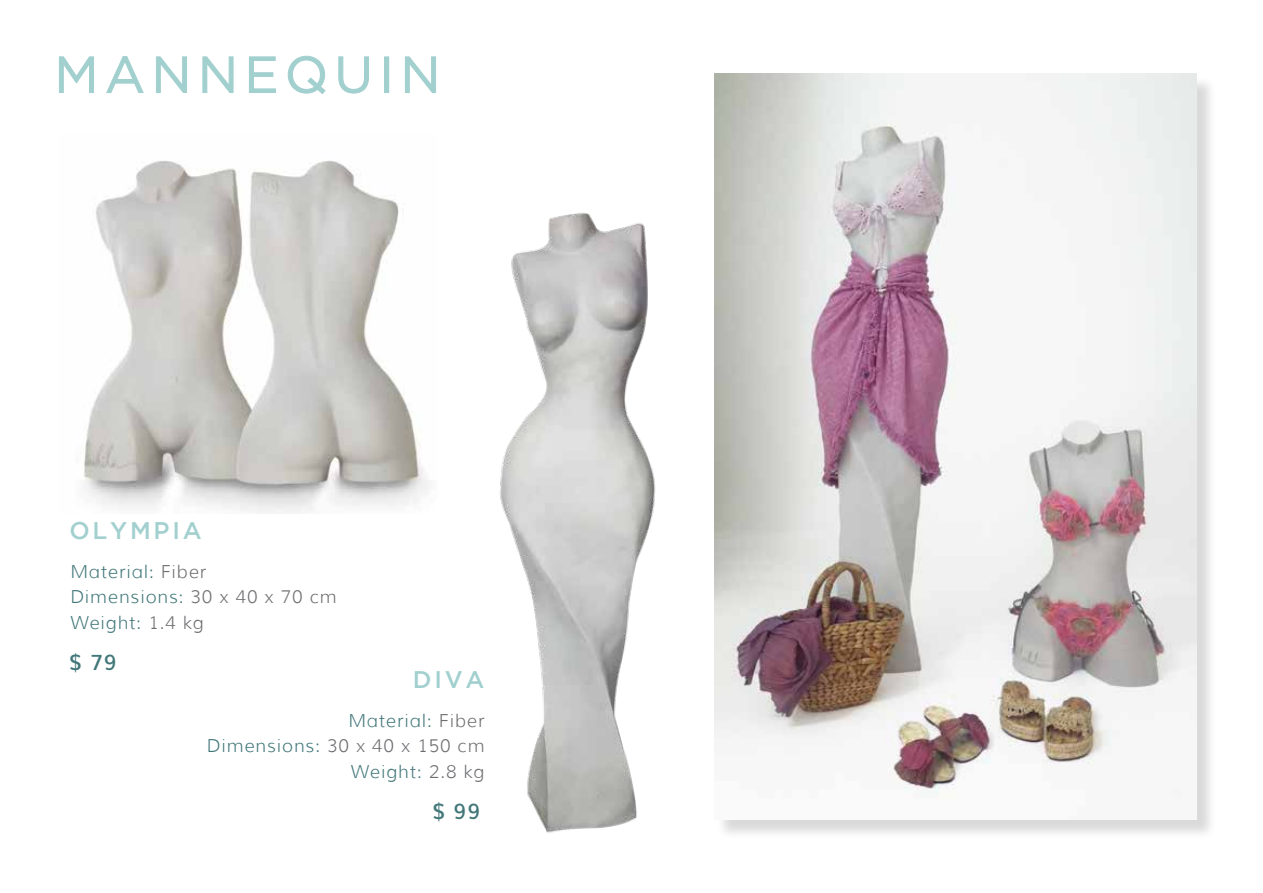
<style>
.page{position:relative;width:1263px;height:893px;background:#fff}
.page>*{position:absolute;margin:0;border:0;box-sizing:border-box;transform-origin:0 0}
.t1{font:51px "Gotham";letter-spacing:.125em;color:#a2d0cf}
.t2{font:500 24px "Gotham";letter-spacing:.115em;color:#a2d0cf}
.t3{font:600 21px "Muli";color:#427779}
.t4{font:300 18px/25.5px "Muli";letter-spacing:.05em;color:#427779}
.s1{color:#6d6e71}
</style>
<div class="page">
<img style="left:83px;top:160px;width:346px;height:353px">
<img style="left:500px;top:213px;width:156px;height:620px">
<div style="left:716px;top:76px;width:501px;height:764px;background:#000;opacity:.15"></div>
<img style="left:714px;top:74px;width:482px;height:745px">
<svg style="left:59px;top:56px;width:35px;height:37px"></svg>
<svg style="left:106px;top:56px;width:38px;height:37px"></svg>
<svg style="left:156px;top:56px;width:31px;height:37px"></svg>
<svg style="left:202px;top:56px;width:32px;height:37px"></svg>
<svg style="left:249px;top:56px;width:27px;height:37px"></svg>
<svg style="left:287px;top:56px;width:39px;height:38px"></svg>
<svg style="left:338px;top:56px;width:31px;height:38px"></svg>
<div style="left:384px;top:57px;width:5px;height:36px;border:1px solid #a2d0cf"></div>
<svg style="left:405px;top:56px;width:31px;height:37px"></svg>
<h1 class="t1" style="left:54px;top:55px;width:388px">MANNEQUIN</h1>
<h2 class="t2" style="left:69px;top:521px;width:134px">OLYMPIA</h2>
<p class="t4" style="left:70px;top:559px;width:268px">Material: <span class="s1">Fiber<br></span>Dimensions: <span class="s1">30 x 40 x 70 cm<br></span>Weight: <span class="s1">1.4 kg</span></p>
<p class="t3" style="left:69px;top:646px;width:49px">$ 79</p>
<h2 class="t2" style="left:413px;top:670px;width:73px">DIVA</h2>
<p class="t4" style="left:207px;top:707px;width:279px;text-align:right">Material: <span class="s1">Fiber<br></span>Dimensions: <span class="s1">30 x 40 x 150 cm<br></span>Weight: <span class="s1">2.8 kg</span></p>
<p class="t3" style="left:433px;top:795px;width:49px">$ 99</p>
</div>
